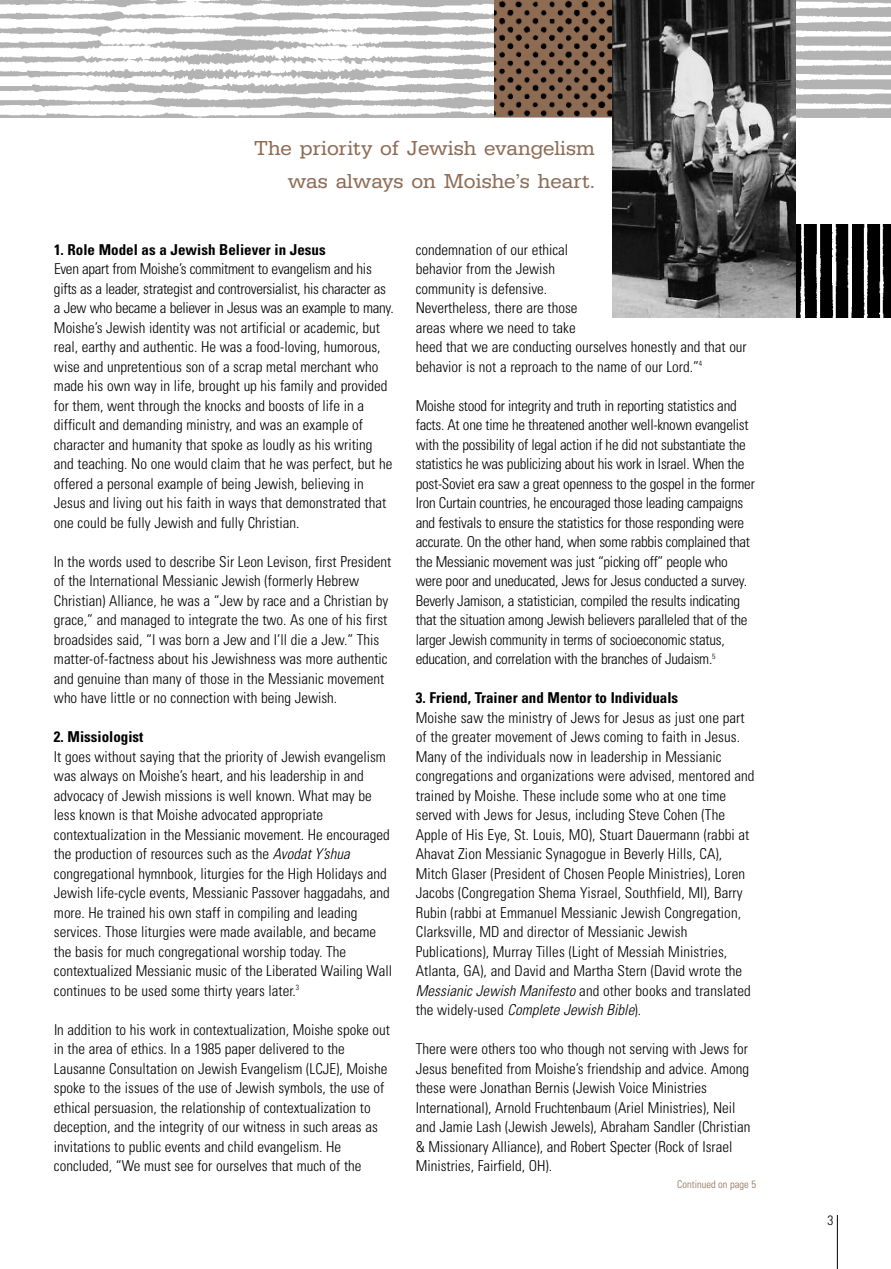
<style>
.page{position:relative;width:891px;height:1269px;background:#fff}
.page>*{position:absolute;margin:0;border:0;box-sizing:border-box;transform-origin:0 0}
.t1{font:21px/33px "URW Typewriter T";color:#8e6c55;text-align:right}
.t2{font:300 condensed 15px/19.5px "Univers";color:#000}
.t3{font:300 condensed 15px/19.5px "Univers";letter-spacing:-.02em;color:#000}
.t4{font:700 condensed 15px "Univers";color:#000}
.t5{font:300 condensed 13.5px "Univers";color:#000}
.t6{font:300 condensed 10.5px "Univers";color:#8e6c55}
.s1{font-style:italic}
</style>
<div class="page">
<img style="left:796px;top:224px;width:95px;height:93px">
<img style="left:0;top:0;width:612px;height:117px">
<img style="left:796px;top:0;width:95px;height:117px">
<hr style="left:837px;top:1215px;width:1px;height:54px;background:#000">
<img style="left:495px;top:0;width:117px;height:116px">
<img style="left:612px;top:0;width:184px;height:317px">
<h1 class="t1" style="left:254px;top:131px;width:342px">The priority of Jewish evangelism was always on Moishe’s heart.</h1>
<p class="t4" style="left:54px;top:244px;width:273px">1. Role Model as a Jewish Believer in Jesus</p>
<p class="t2" style="left:54px;top:260px;width:341px">Even apart from Moishe’s commitment to evangelism and his gifts as a leader, strategist and controversialist, his character as a Jew who became a believer in Jesus was an example to many.<br>Moishe’s Jewish identity was not artificial or academic, but real, earthy and authentic. He was a food-loving, humorous, wise and unpretentious son of a scrap metal merchant who made his own way in life, brought up his family and provided for them, went through the knocks and boosts of life in a difficult and demanding ministry, and was an example of character and humanity that spoke as loudly as his writing and teaching. No one would claim that he was perfect, but he offered a personal example of being Jewish, believing in Jesus and living out his faith in ways that demonstrated that one could be fully Jewish and fully Christian.</p>
<p class="t2" style="left:54px;top:553px;width:339px">In the words used to describe Sir Leon Levison, first President of the International Messianic Jewish (formerly Hebrew Christian) Alliance, he was a “Jew by race and a Christian by grace,” and managed to integrate the two. As one of his first broadsides said, “I was born a Jew and I’ll die a Jew.” This matter-of-factness about his Jewishness was more authentic and genuine than many of those in the Messianic movement who have little or no connection with being Jewish.</p>
<p class="t4" style="left:54px;top:731px;width:91px">2. Missiologist</p>
<p class="t2" style="left:54px;top:748px;width:340px">It goes without saying that the priority of Jewish evangelism was always on Moishe’s heart, and his leadership in and advocacy of Jewish missions is well known. What may be less known is that Moishe advocated appropriate contextualization in the Messianic movement. He encouraged the production of resources such as the <span class="s1">Avodat Y’shua </span>congregational hymnbook, liturgies for the High Holidays and Jewish life-cycle events, Messianic Passover haggadahs, and more. He trained his own staff in compiling and leading services. Those liturgies were made available, and became the basis for much congregational worship today. The contextualized Messianic music of the Liberated Wailing Wall continues to be used some thirty years later.<sup>3</sup></p>
<p class="t2" style="left:54px;top:1021px;width:338px">In addition to his work in contextualization, Moishe spoke out in the area of ethics. In a 1985 paper delivered to the Lausanne Consultation on Jewish Evangelism (LCJE), Moishe spoke to the issues of the use of Jewish symbols, the use of ethical persuasion, the relationship of contextualization to deception, and the integrity of our witness in such areas as invitations to public events and child evangelism. He concluded, “We must see for ourselves that much of the</p>
<p class="t2" style="left:416px;top:241px;width:333px">condemnation of our ethical<br>behavior from the Jewish<br>community is defensive.<br>Nevertheless, there are those<br>areas where we need to take<br>heed that we are conducting ourselves honestly and that our behavior is not a reproach to the name of our Lord.”<sup>4</sup></p>
<p class="t3" style="left:416px;top:397px;width:341px">Moishe stood for integrity and truth in reporting statistics and facts. At one time he threatened another well-known evangelist with the possibility of legal action if he did not substantiate the statistics he was publicizing about his work in Israel. When the post-Soviet era saw a great openness to the gospel in the former Iron Curtain countries, he encouraged those leading campaigns and festivals to ensure the statistics for those responding were accurate. On the other hand, when some rabbis complained that the Messianic movement was just “picking off” people who were poor and uneducated, Jews for Jesus conducted a survey.<br>Beverly Jamison, a statistician, compiled the results indicating that the situation among Jewish believers paralleled that of the larger Jewish community in terms of socioeconomic status, education, and correlation with the branches of Judaism.<sup>5</sup></p>
<p class="t4" style="left:416px;top:692px;width:264px">3. Friend, Trainer and Mentor to Individuals</p>
<p class="t2" style="left:416px;top:709px;width:340px">Moishe saw the ministry of Jews for Jesus as just one part of the greater movement of Jews coming to faith in Jesus.<br>Many of the individuals now in leadership in Messianic congregations and organizations were advised, mentored and trained by Moishe. These include some who at one time served with Jews for Jesus, including Steve Cohen (The Apple of His Eye, St. Louis, MO), Stuart Dauermann (rabbi at Ahavat Zion Messianic Synagogue in Beverly Hills, CA), Mitch Glaser (President of Chosen People Ministries), Loren Jacobs (Congregation Shema Yisrael, Southfield, MI), Barry Rubin (rabbi at Emmanuel Messianic Jewish Congregation, Clarksville, MD and director of Messianic Jewish Publications), Murray Tilles (Light of Messiah Ministries, Atlanta, GA), and David and Martha Stern (David wrote the <span class="s1">Messianic Jewish Manifesto</span> and other books and translated the widely-used <span class="s1">Complete Jewish Bible</span>).</p>
<p class="t2" style="left:416px;top:1040px;width:336px">There were others too who though not serving with Jews for Jesus benefited from Moishe’s friendship and advice. Among these were Jonathan Bernis (Jewish Voice Ministries International), Arnold Fruchtenbaum (Ariel Ministries), Neil and Jamie Lash (Jewish Jewels), Abraham Sandler (Christian &amp; Missionary Alliance), and Robert Specter (Rock of Israel Ministries, Fairfield, OH).</p>
<p class="t6" style="left:677px;top:1181px;width:80px">Continued on page 5</p>
<p class="t5" style="left:827px;top:1215px;width:7px">3</p>
</div>
